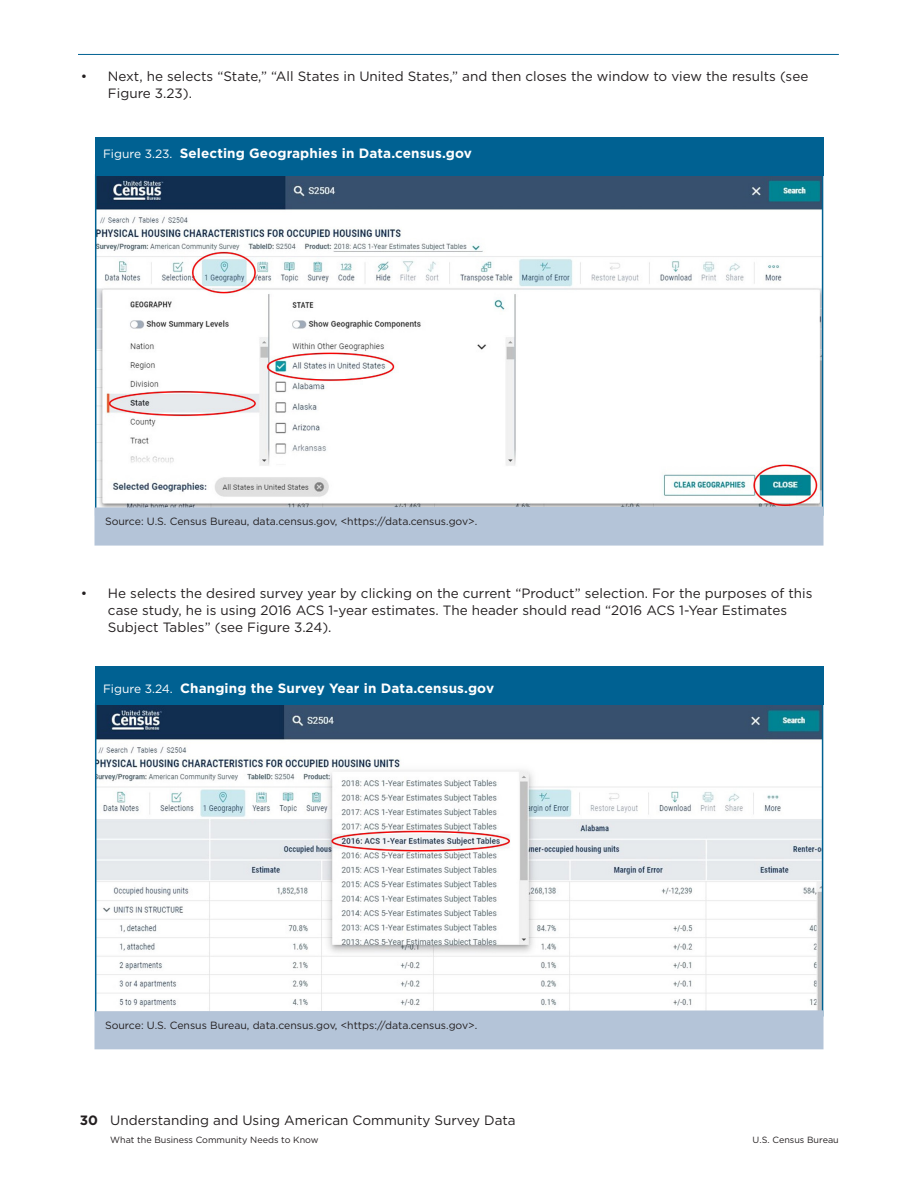
<style>
.page{position:relative;width:918px;height:1188px;background:#fff}
.page>*{position:absolute;margin:0;border:0;box-sizing:border-box;transform-origin:0 0}
.t1{font:13.5px/17.2px "Gotham";color:#231f20}
.t2{font:700 13.5px "Gotham";letter-spacing:.01em;color:#fff}
.t3{font:10.5px "Gotham";color:#231f20}
.t4{font:9px "Gotham";color:#231f20}
.s1{font-weight:400;font-size:12px}
.s2{font-weight:700}
.s3{font-weight:700;font-size:13.5px;color:#fff}
</style>
<div class="page">
<hr style="left:78px;top:54px;width:761px;height:1px;background:#006192">
<img style="left:98px;top:177px;width:722px;height:330px">
<div style="left:94px;top:507px;width:730px;height:39px;background:#b4c4d8"></div>
<div style="left:95px;top:137px;width:728px;height:39px;background:#006192"></div>
<img style="left:98px;top:706px;width:722px;height:304px">
<div style="left:94px;top:1010px;width:730px;height:39px;background:#b4c4d8"></div>
<div style="left:95px;top:666px;width:728px;height:39px;background:#006192"></div>
<p class="t1" style="left:108px;top:67px;width:702px;text-indent:-27px">• Next, he selects “State,” “All States in United States,” and then closes the window to view the results (see<br>Figure 3.23).</p>
<p class="t2" style="left:103px;top:144px;width:370px"><span class="s1">Figure 3.23.</span> Selecting Geographies in Data.census.gov</p>
<p class="t3" style="left:105px;top:515px;width:374px">Source: U.S. Census Bureau, data.census.gov, &lt;https://data.census.gov&gt;.</p>
<p class="t1" style="left:108px;top:584px;width:706px;text-indent:-27px">• He selects the desired survey year by clicking on the current “Product” selection. For the purposes of this case study, he is using 2016 ACS 1-year estimates. The header should read “2016 ACS 1-Year Estimates<br>Subject Tables” (see Figure 3.24).</p>
<p class="t2" style="left:103px;top:679px;width:393px"><span class="s1">Figure 3.24.</span> Changing the Survey Year in Data.census.gov</p>
<p class="t3" style="left:105px;top:1019px;width:374px">Source: U.S. Census Bureau, data.census.gov, &lt;https://data.census.gov&gt;.</p>
<p class="t1" style="left:80px;top:1112px;width:437px"><span class="s2">30</span> Understanding and Using American Community Survey Data</p>
<p class="t4" style="left:80px;top:1134px;width:240px"><span class="s3">30</span> What the Business Community Needs to Know</p>
<p class="t4" style="left:753px;top:1134px;width:88px">U.S. Census Bureau</p>
</div>
